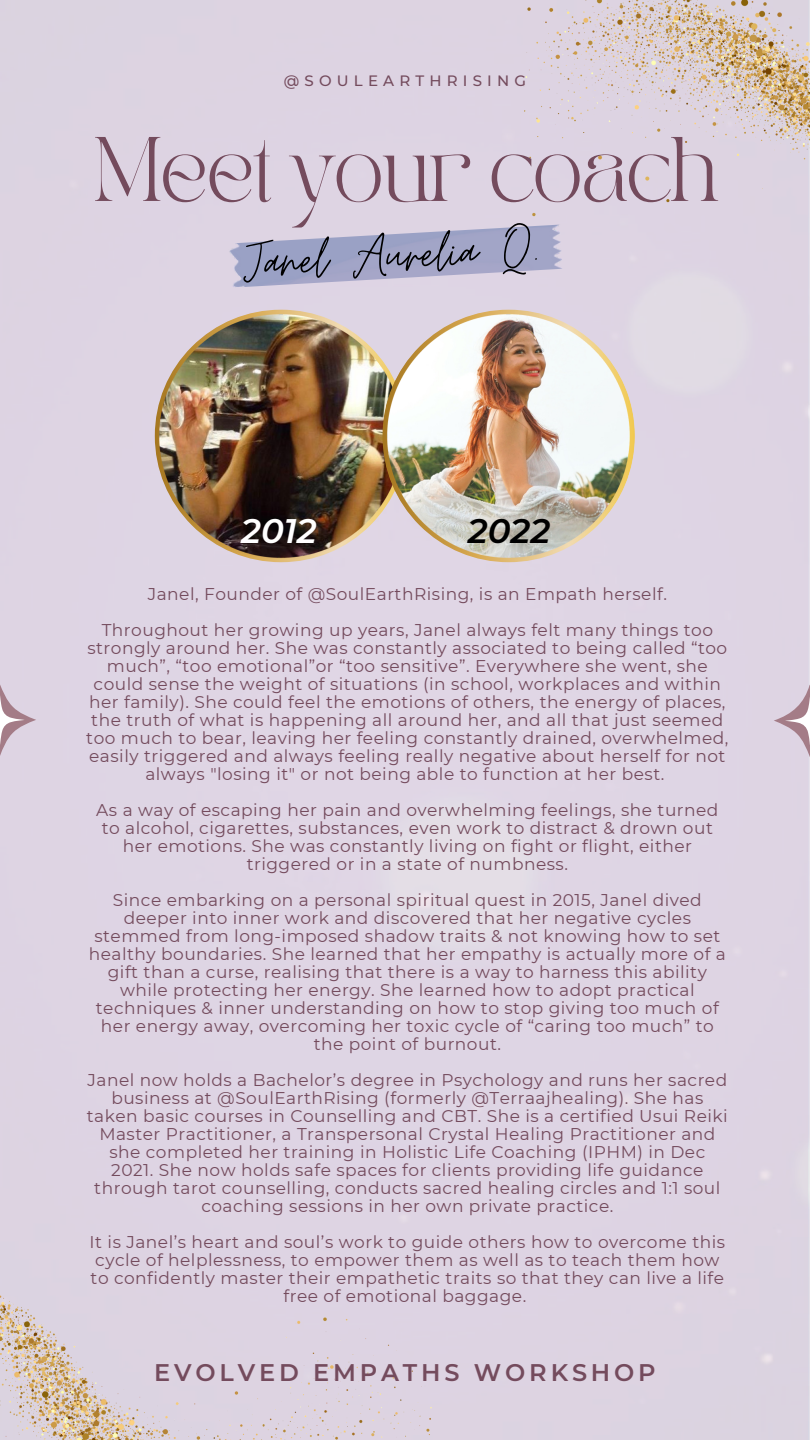
<style>
.page{position:relative;width:810px;height:1440px;background:#fff}
.page>*{position:absolute;margin:0;border:0;box-sizing:border-box;transform-origin:0 0}
.t1{font:64px "Moon Time";color:#000}
.t2{font:64px "TAN PEARL Regular";letter-spacing:-.045em;color:#744b5d}
.t3{font:italic 600 34px "Montserrat";color:#fff}
.t4{font:italic 600 34px "Montserrat";color:#000}
.t5{font:600 24px "Montserrat";letter-spacing:.16em;color:#744b5d}
.t6{font:17px/18px "Montserrat";letter-spacing:.03em;color:#744b5d;text-align:center}
.t7{font:500 15px "Montserrat";letter-spacing:.345em;color:#744b5d}
</style>
<div class="page">
<svg style="left:0;top:684px;width:36px;height:72px;background:#d1c1cd"></svg>
<svg style="left:774px;top:685px;width:36px;height:72px;background:#d1c0cd"></svg>
<img style="left:225px;top:225px;width:338px;height:63px">
<img style="left:155px;top:310px;width:227px;height:252px">
<img style="left:382px;top:310px;width:253px;height:252px">
<img style="left:522px;top:0;width:288px;height:223px">
<img style="left:0;top:1258px;width:441px;height:182px">
<p class="t7" style="left:284px;top:71px;width:244px">@SOULEARTHRISING</p>
<h1 class="t2" style="left:93px;top:136px;width:628px">Meet your coach</h1>
<h1 class="t1" style="left:241px;top:224px;width:298px;rotate:-3deg">Janel Aurelia Q.</h1>
<h2 class="t3" style="left:241px;top:510px;width:77px">2012</h2>
<h2 class="t4" style="left:468px;top:510px;width:84px">2022</h2>
<p class="t6" style="left:102px;top:576px;width:613px;line-height:36px">Janel, Founder of @SoulEarthRising, is an Empath herself.<br>Throughout her growing up years, Janel always felt many things too</p>
<p class="t6" style="left:86px;top:639px;width:644px">strongly around her. She was constantly associated to being called “too much”, “too emotional”or “too sensitive”. Everywhere she went, she could sense the weight of situations (in school, workplaces and within her family). She could feel the emotions of others, the energy of places, the truth of what is happening all around her, and all that just seemed too much to bear, leaving her feeling constantly drained, overwhelmed, easily triggered and always feeling really negative about herself for not always "losing it" or not being able to function at her best.</p>
<p class="t6" style="left:96px;top:801px;width:624px">As a way of escaping her pain and overwhelming feelings, she turned to alcohol, cigarettes, substances, even work to distract &amp; drown out her emotions. She was constantly living on fight or flight, either triggered or in a state of numbness.</p>
<p class="t6" style="left:89px;top:891px;width:639px">Since embarking on a personal spiritual quest in 2015, Janel dived deeper into inner work and discovered that her negative cycles stemmed from long-imposed shadow traits &amp; not knowing how to set healthy boundaries. She learned that her empathy is actually more of a gift than a curse, realising that there is a way to harness this ability while protecting her energy. She learned how to adopt practical techniques &amp; inner understanding on how to stop giving too much of her energy away, overcoming her toxic cycle of “caring too much” to the point of burnout.</p>
<p class="t6" style="left:87px;top:1071px;width:642px">Janel now holds a Bachelor’s degree in Psychology and runs her sacred business at @SoulEarthRising (formerly @Terraajhealing). She has taken basic courses in Counselling and CBT. She is a certified Usui Reiki Master Practitioner, a Transpersonal Crystal Healing Practitioner and she completed her training in Holistic Life Coaching (IPHM) in Dec 2021. She now holds safe spaces for clients providing life guidance through tarot counselling, conducts sacred healing circles and 1:1 soul coaching sessions in her own private practice.</p>
<p class="t6" style="left:90px;top:1233px;width:637px">It is Janel’s heart and soul’s work to guide others how to overcome this cycle of helplessness, to empower them as well as to teach them how to confidently master their empathetic traits so that they can live a life free of emotional baggage.</p>
<h3 class="t5" style="left:154px;top:1358px;width:503px">EVOLVED EMPATHS WORKSHOP</h3>
</div>
